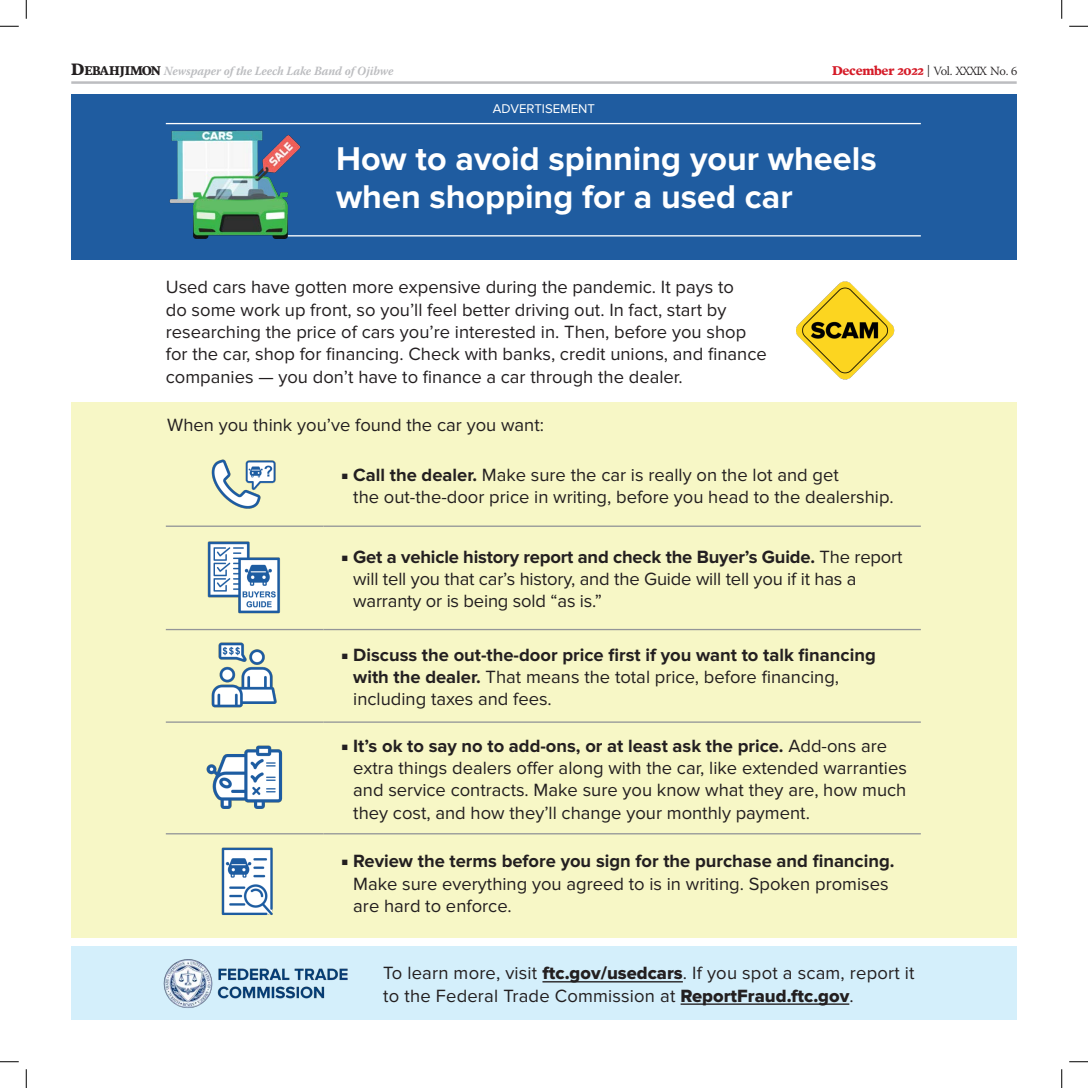
<style>
.page{position:relative;width:1088px;height:1088px;background:#fff}
.page>*{position:absolute;margin:0;border:0;box-sizing:border-box;transform-origin:0 0}
.t1{font:700 34.12px/38px "Proxima Nova";color:#fff}
.t2{font:18.38px/22.2px "Proxima Nova";color:#231f20}
.t3{font:700 18.38px/22.2px "Proxima Nova";color:#231f20}
.t4{font:13.12px "Proxima Nova";color:#fff}
.t5{font:italic 700 12.5px "Warnock Pro";letter-spacing:-.01em;color:#bcbdc0;scale:.95 1}
.t6{font:300 12.5px "Warnock Pro";letter-spacing:-.115em;color:#231f20}
.s1{font-family:"Poynter Text";font-style:normal;font-size:16.25px;color:#231f20}
.s2{font-family:"Poynter Text";font-style:normal;color:#231f20}
.s3{font-family:"Poynter Text";font-weight:700;color:#d51b28}
.s4{font-family:"Minion Pro"}
.s5{font-weight:700}
.s6{font-family:"Minion Pro";font-weight:400}
.s7{font-weight:400}
.s8{font-family:"Proxima Nova Extrabld"}
</style>
<div class="page">
<hr style="left:71px;top:81px;width:945px;height:3px;background:#bcbdc0">
<div style="left:71px;top:402px;width:945px;height:535px;background:#f7f7c6"></div>
<div style="left:71px;top:94px;width:945px;height:165px;background:#1f5ca0"></div>
<div style="left:71px;top:946px;width:945px;height:73px;background:#d4effb"></div>
<hr style="left:542px;top:981px;width:141px;height:1px;background:#231f20">
<hr style="left:680px;top:1003px;width:169px;height:1px;background:#231f20">
<hr style="left:287px;top:235px;width:633px;height:1px;background:#fff">
<hr style="left:166px;top:123px;width:754px;height:1px;background:#fff">
<img style="left:163px;top:959px;width:185px;height:49px">
<img style="left:796px;top:281px;width:99px;height:99px">
<img style="left:167px;top:124px;width:133px;height:115px">
<hr style="left:166px;top:525px;width:157px;height:2px;background:#939598">
<hr style="left:323px;top:525px;width:597px;height:2px;background:#939598">
<hr style="left:166px;top:629px;width:157px;height:1px;background:#939598">
<hr style="left:323px;top:629px;width:597px;height:1px;background:#939598">
<hr style="left:166px;top:721px;width:157px;height:1px;background:#939598">
<hr style="left:323px;top:721px;width:597px;height:1px;background:#939598">
<hr style="left:166px;top:833px;width:157px;height:1px;background:#939598">
<hr style="left:323px;top:833px;width:597px;height:1px;background:#939598">
<img style="left:211px;top:459px;width:65px;height:50px">
<img style="left:207px;top:541px;width:73px;height:73px">
<img style="left:211px;top:642px;width:66px;height:66px">
<img style="left:206px;top:745px;width:77px;height:64px">
<img style="left:221px;top:847px;width:52px;height:68px">
<svg style="left:0;top:25px;width:19px;height:2px"></svg>
<svg style="left:1069px;top:25px;width:19px;height:2px"></svg>
<svg style="left:0;top:1061px;width:19px;height:1px"></svg>
<svg style="left:1069px;top:1061px;width:19px;height:1px"></svg>
<svg style="left:25px;top:0;width:2px;height:19px"></svg>
<svg style="left:25px;top:1069px;width:2px;height:19px"></svg>
<svg style="left:1061px;top:0;width:1px;height:19px"></svg>
<svg style="left:1061px;top:1069px;width:1px;height:19px"></svg>
<p class="t5" style="left:71px;top:63px;width:341px"><span class="s1">D</span><span class="s2">EBAHJIMON</span> Newspaper of the Leech Lake Band of Ojibwe</p>
<p class="t6" style="left:832px;top:63px;width:187px"><span class="s3">December 2022</span> | Vol. XXXIX No. 6</p>
<p class="t4" style="left:493px;top:101px;width:104px">ADVERTISEMENT</p>
<p class="t1" style="left:336px;top:140px;width:542px">How to avoid spinning your wheels when shopping for a used car</p>
<p class="t2" style="left:166px;top:276px;width:602px">Used cars have gotten more expensive during the pandemic. It pays to<br>do some work up front, so you’ll feel better driving out. In fact, start by researching the price of cars you’re interested in. Then, before you shop for the car, shop for financing. Check with banks, credit unions, and finance companies — you don’t have to finance a car through the dealer.</p>
<p class="t2" style="left:167px;top:414px;width:378px">When you think you’ve found the car you want:</p>
<p class="t2" style="left:353px;top:464px;width:542px;text-indent:-12px"><span class="s4">■</span> <span class="s5">Call the dealer.</span> Make sure the car is really on the lot and get<br>the out-the-door price in writing, before you head to the dealership.</p>
<p class="t2" style="left:353px;top:546px;width:550px;text-indent:-12px"><span class="s4">■</span> <span class="s5">Get a vehicle history report and check the Buyer’s Guide.</span> The report will tell you that car’s history, and the Guide will tell you if it has a warranty or is being sold “as is.”</p>
<p class="t3" style="left:353px;top:644px;width:524px;text-indent:-12px"><span class="s6">■</span> Discuss the out-the-door price first if you want to talk financing with the dealer. <span class="s7">That means the total price, before financing, including taxes and fees.</span></p>
<p class="t2" style="left:353px;top:734px;width:555px;text-indent:-12px"><span class="s4">■</span> <span class="s5">It’s ok to say no to add-ons, or at least ask the price.</span> Add-ons are extra things dealers offer along with the car, like extended warranties and service contracts. Make sure you know what they are, how much they cost, and how they’ll change your monthly payment.</p>
<p class="t2" style="left:353px;top:850px;width:543px;text-indent:-12px"><span class="s4">■</span> <span class="s5">Review the terms before you sign for the purchase and financing.<br></span>Make sure everything you agreed to is in writing. Spoken promises are hard to enforce.</p>
<p class="t2" style="left:383px;top:962px;width:533px">To learn more, visit <span class="s8">ftc.gov/usedcars</span>. If you spot a scam, report it to the Federal Trade Commission at <span class="s8">ReportFraud.ftc.gov</span>.</p>
</div>
